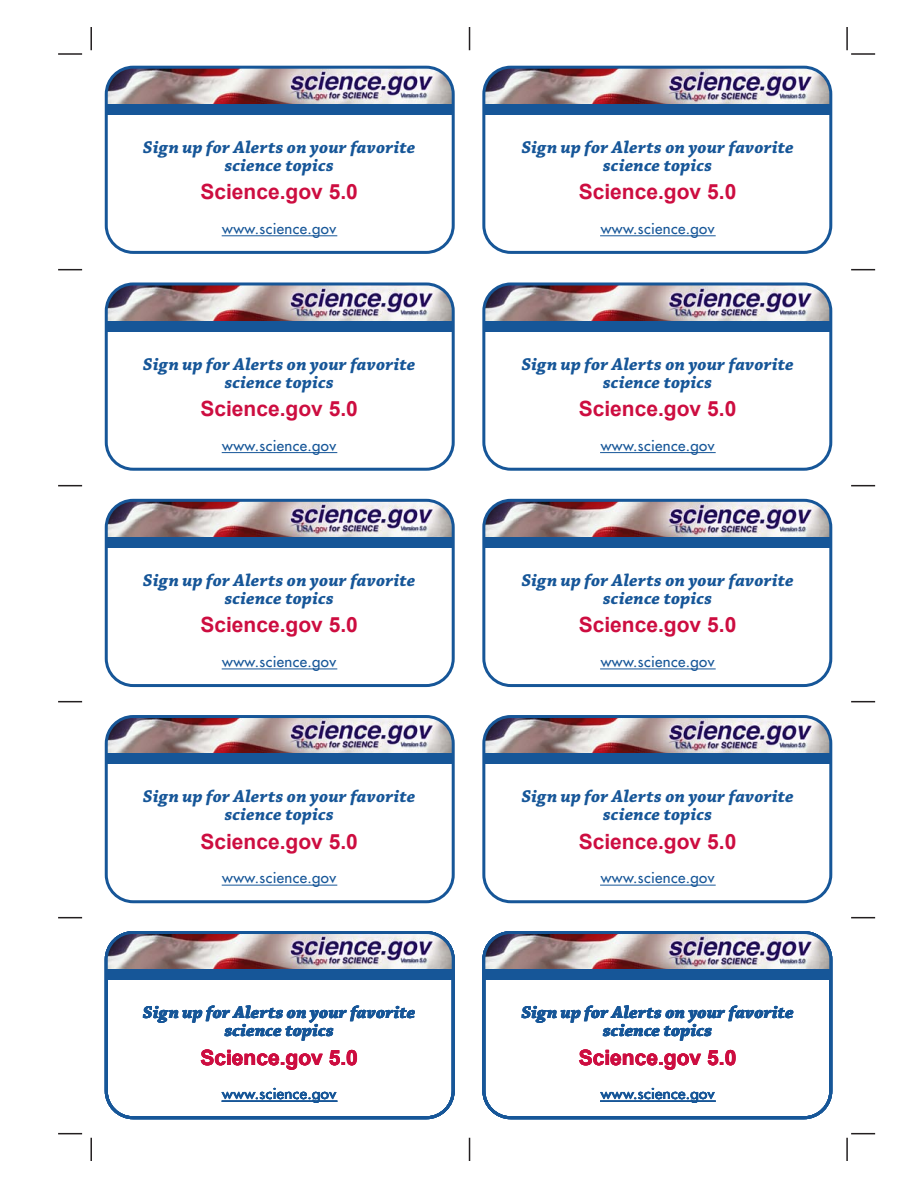
<style>
.page{position:relative;width:918px;height:1188px;background:#fff}
.page>*{position:absolute;margin:0;border:0;box-sizing:border-box;transform-origin:0 0}
.t1{font:700 21px "Arial";color:#cd0d40}
.t2{font:italic 700 18px/18px "Chaparral Pro";letter-spacing:.01em;color:#165698;text-align:center}
.t3{font:15px "Futura";letter-spacing:.025em;color:#165698}
</style>
<div class="page">
<img style="left:107px;top:719px;width:344px;height:35px">
<div style="left:105px;top:715px;width:350px;height:188px;border:3px solid #165698;border-radius:27px"></div>
<img style="left:486px;top:719px;width:344px;height:35px">
<div style="left:484px;top:754px;width:347px;height:10px;background:#165698"></div>
<div style="left:106px;top:754px;width:347px;height:10px;background:#165698"></div>
<div style="left:482px;top:715px;width:350px;height:188px;border:3px solid #165698;border-radius:27px"></div>
<hr style="left:222px;top:885px;width:115px;height:1px;background:#165698">
<hr style="left:600px;top:885px;width:116px;height:1px;background:#165698">
<img style="left:107px;top:500px;width:344px;height:38px">
<div style="left:105px;top:499px;width:350px;height:188px;border:3px solid #165698;border-radius:27px"></div>
<img style="left:486px;top:501px;width:344px;height:37px">
<div style="left:484px;top:538px;width:347px;height:10px;background:#165698"></div>
<div style="left:106px;top:538px;width:347px;height:10px;background:#165698"></div>
<div style="left:482px;top:499px;width:350px;height:188px;border:3px solid #165698;border-radius:27px"></div>
<hr style="left:222px;top:669px;width:115px;height:1px;background:#165698">
<hr style="left:600px;top:669px;width:116px;height:1px;background:#165698">
<img style="left:109px;top:286px;width:342px;height:35px">
<div style="left:105px;top:282px;width:350px;height:189px;border:3px solid #165698;border-radius:27px"></div>
<img style="left:486px;top:286px;width:342px;height:35px">
<div style="left:484px;top:321px;width:347px;height:10px;background:#165698"></div>
<div style="left:106px;top:321px;width:347px;height:10px;background:#165698"></div>
<div style="left:482px;top:282px;width:350px;height:189px;border:3px solid #165698;border-radius:27px"></div>
<hr style="left:222px;top:452px;width:115px;height:1px;background:#165698">
<hr style="left:600px;top:452px;width:116px;height:1px;background:#165698">
<img style="left:107px;top:933px;width:344px;height:37px">
<div style="left:105px;top:931px;width:350px;height:188px;border:3px solid #165698;border-radius:27px"></div>
<img style="left:486px;top:933px;width:344px;height:37px">
<div style="left:484px;top:970px;width:347px;height:10px;background:#165698"></div>
<div style="left:106px;top:970px;width:347px;height:10px;background:#165698"></div>
<div style="left:482px;top:931px;width:350px;height:188px;border:3px solid #165698;border-radius:27px"></div>
<hr style="left:222px;top:1101px;width:115px;height:1px;background:#165698">
<hr style="left:600px;top:1101px;width:116px;height:1px;background:#165698">
<img style="left:107px;top:67px;width:344px;height:37px">
<div style="left:105px;top:66px;width:350px;height:188px;border:3px solid #165698;border-radius:27px"></div>
<img style="left:486px;top:68px;width:344px;height:36px">
<div style="left:484px;top:104px;width:347px;height:11px;background:#165698"></div>
<div style="left:106px;top:104px;width:347px;height:11px;background:#165698"></div>
<div style="left:482px;top:66px;width:350px;height:188px;border:3px solid #165698;border-radius:27px"></div>
<hr style="left:222px;top:235px;width:115px;height:1px;background:#165698">
<hr style="left:600px;top:235px;width:116px;height:1px;background:#165698">
<hr style="left:90px;top:1138px;width:2px;height:23px;background:#231f20">
<svg style="left:469px;top:1138px;width:1px;height:23px"></svg>
<hr style="left:846px;top:1138px;width:2px;height:23px;background:#231f20">
<hr style="left:90px;top:27px;width:2px;height:23px;background:#231f20">
<svg style="left:469px;top:27px;width:1px;height:23px"></svg>
<hr style="left:846px;top:27px;width:2px;height:23px;background:#231f20">
<hr style="left:58px;top:53px;width:24px;height:2px;background:#231f20">
<svg style="left:58px;top:269px;width:24px;height:1px"></svg>
<svg style="left:58px;top:485px;width:24px;height:1px"></svg>
<svg style="left:58px;top:701px;width:24px;height:1px"></svg>
<svg style="left:58px;top:917px;width:24px;height:1px"></svg>
<svg style="left:58px;top:1133px;width:24px;height:1px"></svg>
<hr style="left:851px;top:53px;width:24px;height:2px;background:#231f20">
<svg style="left:851px;top:269px;width:24px;height:1px"></svg>
<svg style="left:851px;top:485px;width:24px;height:1px"></svg>
<svg style="left:851px;top:701px;width:24px;height:1px"></svg>
<svg style="left:851px;top:917px;width:24px;height:1px"></svg>
<svg style="left:851px;top:1133px;width:24px;height:1px"></svg>
<p class="t2" style="left:143px;top:139px;width:274px">Sign up for Alerts on your favorite science topics</p>
<p class="t1" style="left:200px;top:178px;width:159px">Science.gov 5.0</p>
<p class="t3" style="left:222px;top:218px;width:115px">www.science.gov</p>
<p class="t2" style="left:143px;top:356px;width:274px">Sign up for Alerts on your favorite science topics</p>
<p class="t1" style="left:200px;top:395px;width:159px">Science.gov 5.0</p>
<p class="t3" style="left:222px;top:435px;width:115px">www.science.gov</p>
<p class="t2" style="left:143px;top:572px;width:274px">Sign up for Alerts on your favorite science topics</p>
<p class="t1" style="left:200px;top:611px;width:159px">Science.gov 5.0</p>
<p class="t3" style="left:222px;top:652px;width:115px">www.science.gov</p>
<p class="t2" style="left:143px;top:788px;width:274px">Sign up for Alerts on your favorite science topics</p>
<p class="t1" style="left:200px;top:827px;width:159px">Science.gov 5.0</p>
<p class="t3" style="left:222px;top:868px;width:115px">www.science.gov</p>
<p class="t2" style="left:143px;top:1004px;width:274px">Sign up for Alerts on your favorite science topics</p>
<p class="t1" style="left:200px;top:1043px;width:159px">Science.gov 5.0</p>
<p class="t3" style="left:222px;top:1084px;width:115px">www.science.gov</p>
<p class="t2" style="left:521px;top:139px;width:274px">Sign up for Alerts on your favorite science topics</p>
<p class="t1" style="left:579px;top:178px;width:159px">Science.gov 5.0</p>
<p class="t3" style="left:601px;top:218px;width:115px">www.science.gov</p>
<p class="t2" style="left:521px;top:356px;width:274px">Sign up for Alerts on your favorite science topics</p>
<p class="t1" style="left:579px;top:395px;width:159px">Science.gov 5.0</p>
<p class="t3" style="left:601px;top:435px;width:115px">www.science.gov</p>
<p class="t2" style="left:521px;top:572px;width:274px">Sign up for Alerts on your favorite science topics</p>
<p class="t1" style="left:579px;top:611px;width:159px">Science.gov 5.0</p>
<p class="t3" style="left:601px;top:652px;width:115px">www.science.gov</p>
<p class="t2" style="left:521px;top:788px;width:274px">Sign up for Alerts on your favorite science topics</p>
<p class="t1" style="left:579px;top:827px;width:159px">Science.gov 5.0</p>
<p class="t3" style="left:601px;top:868px;width:115px">www.science.gov</p>
<p class="t2" style="left:521px;top:1004px;width:274px">Sign up for Alerts on your favorite science topics</p>
<p class="t1" style="left:579px;top:1043px;width:159px">Science.gov 5.0</p>
<p class="t3" style="left:601px;top:1084px;width:115px">www.science.gov</p>
</div>
